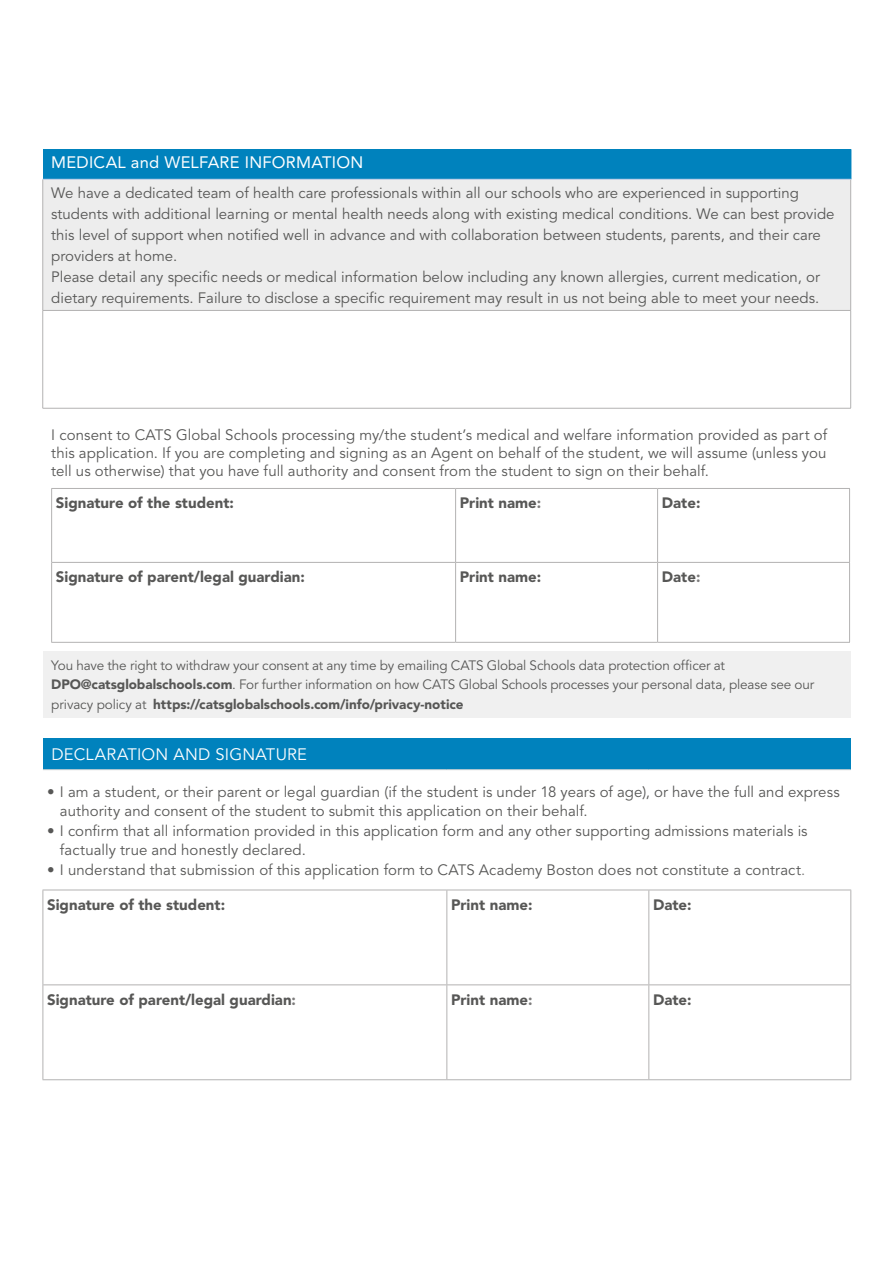
<style>
.page{position:relative;width:893px;height:1263px;background:#fff}
.page>*{position:absolute;margin:0;border:0;box-sizing:border-box;transform-origin:0 0}
.t1{font:16.5px "Avenir LT Std";letter-spacing:.02em;color:#fff}
.t2{font:16.5px "Avenir LT Std";letter-spacing:.015em;color:#fff}
.t3{font:15px/21px "Avenir LT Std";color:#575756}
.t4{font:900 15px "Avenir LT Std";color:#575756}
.t5{font:13.5px/19.5px "Avenir LT Std";letter-spacing:-.01em;color:#575756}
.s1{color:#7c7b7b}
.s2{font-weight:900}
</style>
<div class="page">
<div style="left:43px;top:149px;width:808px;height:30px;background:#0082bd"></div>
<div style="left:43px;top:179px;width:808px;height:131px;background:#ededed"></div>
<div style="left:43px;top:651px;width:808px;height:66px;background:#f0f0f0"></div>
<hr style="left:43px;top:179px;width:1px;height:131px;background:#b3b2b2">
<hr style="left:850px;top:179px;width:1px;height:131px;background:#b3b2b2">
<hr style="left:43px;top:310px;width:808px;height:1px;background:#b3b2b2">
<hr style="left:43px;top:311px;width:1px;height:97px;background:#b3b2b2">
<hr style="left:850px;top:311px;width:1px;height:97px;background:#b3b2b2">
<hr style="left:43px;top:408px;width:808px;height:1px;background:#b3b2b2">
<hr style="left:43px;top:179px;width:808px;height:1px;background:#b5cae6">
<hr style="left:51px;top:488px;width:405px;height:1px;background:#b3b2b2">
<hr style="left:456px;top:488px;width:202px;height:1px;background:#b3b2b2">
<hr style="left:455px;top:489px;width:1px;height:73px;background:#b3b2b2">
<hr style="left:658px;top:488px;width:192px;height:1px;background:#b3b2b2">
<hr style="left:657px;top:489px;width:1px;height:73px;background:#b3b2b2">
<hr style="left:849px;top:489px;width:1px;height:73px;background:#b3b2b2">
<hr style="left:52px;top:562px;width:404px;height:1px;background:#b3b2b2">
<hr style="left:456px;top:562px;width:202px;height:1px;background:#b3b2b2">
<hr style="left:455px;top:563px;width:1px;height:79px;background:#b3b2b2">
<hr style="left:658px;top:562px;width:192px;height:1px;background:#b3b2b2">
<hr style="left:657px;top:563px;width:1px;height:79px;background:#b3b2b2">
<hr style="left:849px;top:563px;width:1px;height:79px;background:#b3b2b2">
<hr style="left:51px;top:642px;width:405px;height:1px;background:#b3b2b2">
<hr style="left:456px;top:642px;width:202px;height:1px;background:#b3b2b2">
<hr style="left:658px;top:642px;width:192px;height:1px;background:#b3b2b2">
<hr style="left:51px;top:489px;width:1px;height:73px;background:#b3b2b2">
<hr style="left:51px;top:562px;width:1px;height:80px;background:#b3b2b2">
<div style="left:43px;top:738px;width:808px;height:32px;background:#0082bd"></div>
<hr style="left:43px;top:769px;width:404px;height:1px;background:#d5d5d5">
<hr style="left:447px;top:769px;width:202px;height:1px;background:#d5d5d5">
<hr style="left:649px;top:769px;width:202px;height:1px;background:#d5d5d5">
<hr style="left:43px;top:890px;width:404px;height:1px;background:#b3b2b2">
<hr style="left:447px;top:890px;width:202px;height:1px;background:#b3b2b2">
<hr style="left:446px;top:890px;width:1px;height:94px;background:#b3b2b2">
<hr style="left:649px;top:890px;width:202px;height:1px;background:#b3b2b2">
<hr style="left:648px;top:890px;width:1px;height:94px;background:#b3b2b2">
<hr style="left:850px;top:890px;width:1px;height:94px;background:#b3b2b2">
<hr style="left:43px;top:984px;width:404px;height:1px;background:#b3b2b2">
<hr style="left:447px;top:984px;width:202px;height:1px;background:#b3b2b2">
<hr style="left:446px;top:985px;width:1px;height:94px;background:#b3b2b2">
<hr style="left:649px;top:984px;width:202px;height:1px;background:#b3b2b2">
<hr style="left:648px;top:985px;width:1px;height:94px;background:#b3b2b2">
<hr style="left:850px;top:985px;width:1px;height:94px;background:#b3b2b2">
<hr style="left:43px;top:1079px;width:404px;height:1px;background:#b3b2b2">
<hr style="left:447px;top:1079px;width:202px;height:1px;background:#b3b2b2">
<hr style="left:649px;top:1079px;width:202px;height:1px;background:#b3b2b2">
<hr style="left:43px;top:890px;width:1px;height:95px;background:#b3b2b2">
<hr style="left:43px;top:985px;width:1px;height:94px;background:#b3b2b2">
<p class="t1" style="left:51px;top:153px;width:314px">MEDICAL and WELFARE INFORMATION</p>
<p class="t3" style="left:51px;top:183px;width:785px">We have a dedicated team of health care professionals within all our schools who are experienced in supporting students with additional learning or mental health needs along with existing medical conditions. We can best provide this level of support when notified well in advance and with collaboration between students, parents, and their care providers at home.<br>Please detail any specific needs or medical information below including any known allergies, current medication, or dietary requirements. Failure to disclose a specific requirement may result in us not being able to meet your needs.</p>
<p class="t3" style="left:51px;top:426px;width:777px;line-height:18px;text-align:justify">I consent to CATS Global Schools processing my/the student’s medical and welfare information provided as part of this application. If you are completing and signing as an Agent on behalf of the student, we will assume (unless you tell us otherwise) that you have full authority and consent from the student to sign on their behalf.</p>
<p class="t4" style="left:56px;top:494px;width:180px">Signature of the student:</p>
<p class="t4" style="left:460px;top:494px;width:83px">Print name<span class="s1">:</span></p>
<p class="t4" style="left:662px;top:494px;width:40px">Date:</p>
<p class="t4" style="left:56px;top:568px;width:250px">Signature of parent/legal guardian:</p>
<p class="t4" style="left:460px;top:568px;width:83px">Print name:</p>
<p class="t4" style="left:662px;top:568px;width:40px">Date<span class="s1">:</span></p>
<p class="t5" style="left:51px;top:656px;width:765px">You have the right to withdraw your consent at any time by emailing CATS Global Schools data protection officer at<br><span class="s2">DPO@catsglobalschools.com</span>. For further information on how CATS Global Schools processes your personal data, please see our privacy policy at <span class="s2">https://catsglobalschools.com/info/privacy-notice</span></p>
<p class="t2" style="left:51px;top:745px;width:257px">DECLARATION AND SIGNATURE</p>
<p class="t3" style="left:60px;top:782px;width:781px;line-height:19.5px;text-indent:-13px">• I am a student, or their parent or legal guardian (if the student is under 18 years of age), or have the full and express authority and consent of the student to submit this application on their behalf.</p>
<p class="t3" style="left:60px;top:821px;width:749px;line-height:19.5px;text-indent:-13px">• I confirm that all information provided in this application form and any other supporting admissions materials is factually true and honestly declared.</p>
<p class="t3" style="left:47px;top:859px;width:760px">• I understand that submission of this application form to CATS Academy Boston does not constitute a contract<span class="s1">.</span></p>
<p class="t4" style="left:47px;top:895px;width:180px">Signature of the student:</p>
<p class="t4" style="left:451px;top:895px;width:83px">Print name:</p>
<p class="t4" style="left:653px;top:895px;width:40px">Date:</p>
<p class="t4" style="left:47px;top:990px;width:250px">Signature of parent/legal guardian<span class="s1">:</span></p>
<p class="t4" style="left:451px;top:990px;width:83px">Print name<span class="s1">:</span></p>
<p class="t4" style="left:653px;top:990px;width:40px">Date:</p>
</div>
